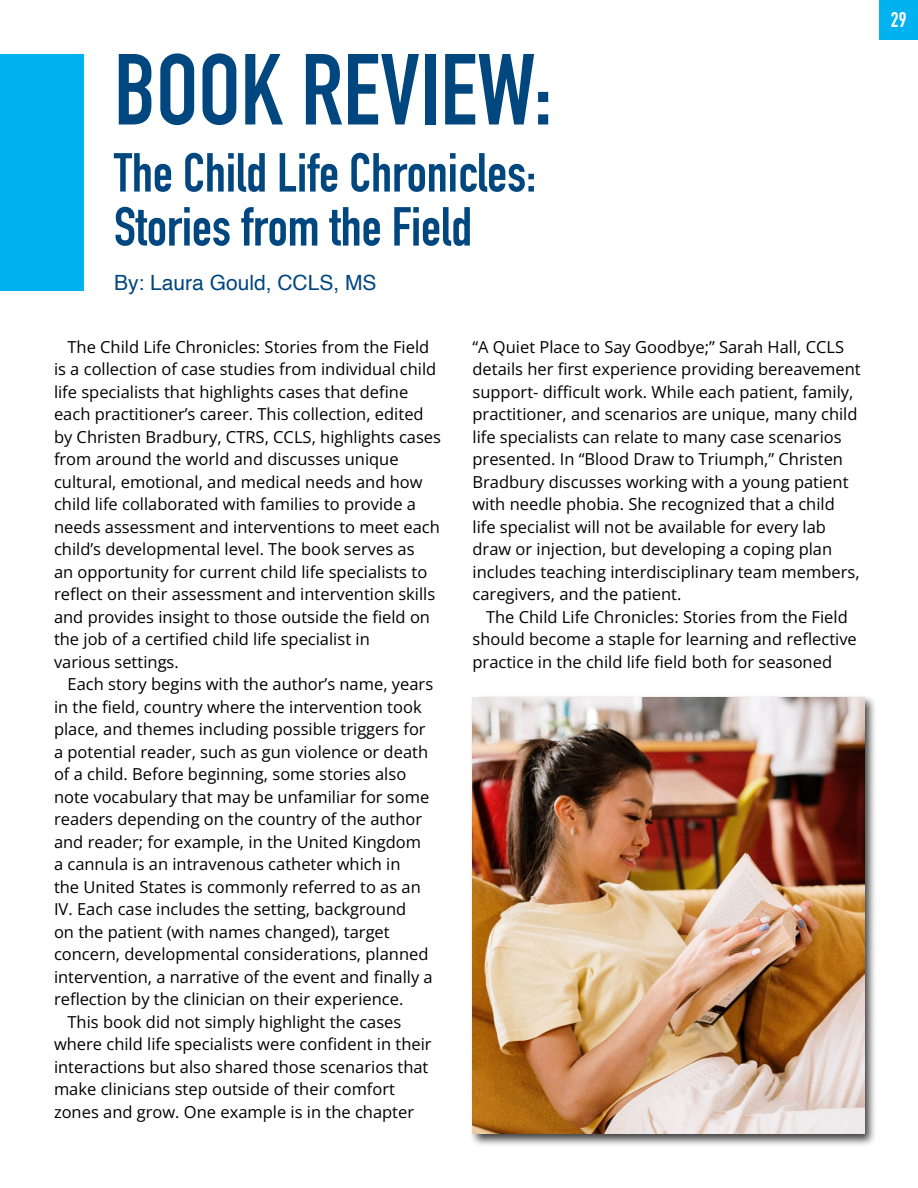
<style>
.page{position:relative;width:918px;height:1188px;background:#fff}
.page>*{position:absolute;margin:0;border:0;box-sizing:border-box;transform-origin:0 0}
.t1{font:700 99px "DIN Condensed";color:#00467f}
.t2{font:700 54px/54px "DIN Condensed";color:#00467f}
.t3{font:21px "Helvetica";color:#00467f}
.t4{font:700 21px "DIN Condensed";color:#fff}
.t5{font:16.5px/22.5px "Open Sans";color:#000}
</style>
<div class="page">
<div style="left:880px;top:0;width:38px;height:39px;background:#00b2ef"></div>
<div style="left:0;top:54px;width:84px;height:236px;background:#00b2ef"></div>
<div style="left:469px;top:694px;width:408px;height:453px;background:#000;opacity:.75"></div>
<img style="left:472px;top:698px;width:392px;height:436px">
<h1 class="t1" style="left:114px;top:23px;width:440px">BOOK REVIEW:</h1>
<h2 class="t2" style="left:114px;top:145px;width:424px">The Child Life Chronicles:<br>Stories from the Field</h2>
<p class="t3" style="left:114px;top:266px;width:264px">By: Laura Gould, CCLS, MS</p>
<p class="t5" style="left:54px;top:335px;width:389px;text-indent:13px">The Child Life Chronicles: Stories from the Field is a collection of case studies from individual child life specialists that highlights cases that define each practitioner’s career. This collection, edited by Christen Bradbury, CTRS, CCLS, highlights cases from around the world and discusses unique cultural, emotional, and medical needs and how child life collaborated with families to provide a needs assessment and interventions to meet each child’s developmental level. The book serves as<br>an opportunity for current child life specialists to reflect on their assessment and intervention skills and provides insight to those outside the field on the job of a certified child life specialist in<br>various settings.</p>
<p class="t5" style="left:68px;top:673px;width:367px">Each story begins with the author’s name, years</p>
<p class="t5" style="left:54px;top:695px;width:369px">in the field, country where the intervention took</p>
<p class="t5" style="left:54px;top:718px;width:373px">place, and themes including possible triggers for</p>
<p class="t5" style="left:54px;top:740px;width:376px">a potential reader, such as gun violence or death</p>
<p class="t5" style="left:54px;top:763px;width:354px">of a child. Before beginning, some stories also</p>
<p class="t5" style="left:54px;top:785px;width:377px">note vocabulary that may be unfamiliar for some</p>
<p class="t5" style="left:54px;top:808px;width:370px">readers depending on the country of the author</p>
<p class="t5" style="left:54px;top:830px;width:369px">and reader; for example, in the United Kingdom</p>
<p class="t5" style="left:54px;top:853px;width:348px">a cannula is an intravenous catheter which in</p>
<p class="t5" style="left:54px;top:875px;width:368px">the United States is commonly referred to as an</p>
<p class="t5" style="left:54px;top:898px;width:354px">IV. Each case includes the setting, background</p>
<p class="t5" style="left:54px;top:920px;width:337px">on the patient (with names changed), target</p>
<p class="t5" style="left:54px;top:943px;width:376px">concern, developmental considerations, planned</p>
<p class="t5" style="left:54px;top:965px;width:380px">intervention, a narrative of the event and finally a</p>
<p class="t5" style="left:54px;top:988px;width:351px">reflection by the clinician on their experience.</p>
<p class="t5" style="left:68px;top:1010px;width:335px">This book did not simply highlight the cases</p>
<p class="t5" style="left:54px;top:1033px;width:379px">where child life specialists were confident in their</p>
<p class="t5" style="left:54px;top:1055px;width:376px">interactions but also shared those scenarios that</p>
<p class="t5" style="left:54px;top:1078px;width:343px">make clinicians step outside of their comfort</p>
<p class="t5" style="left:54px;top:1100px;width:362px">zones and grow. One example is in the chapter</p>
<p class="t5" style="left:473px;top:335px;width:390px">“A Quiet Place to Say Goodbye;” Sarah Hall, CCLS details her first experience providing bereavement support- difficult work. While each patient, family, practitioner, and scenarios are unique, many child life specialists can relate to many case scenarios presented. In “Blood Draw to Triumph,” Christen Bradbury discusses working with a young patient with needle phobia. She recognized that a child life specialist will not be available for every lab draw or injection, but developing a coping plan includes teaching interdisciplinary team members, caregivers, and the patient.</p>
<p class="t5" style="left:473px;top:605px;width:386px;text-indent:13px">The Child Life Chronicles: Stories from the Field should become a staple for learning and reflective practice in the child life field both for seasoned</p>
<p class="t4" style="left:891px;top:6px;width:17px">29</p>
</div>
